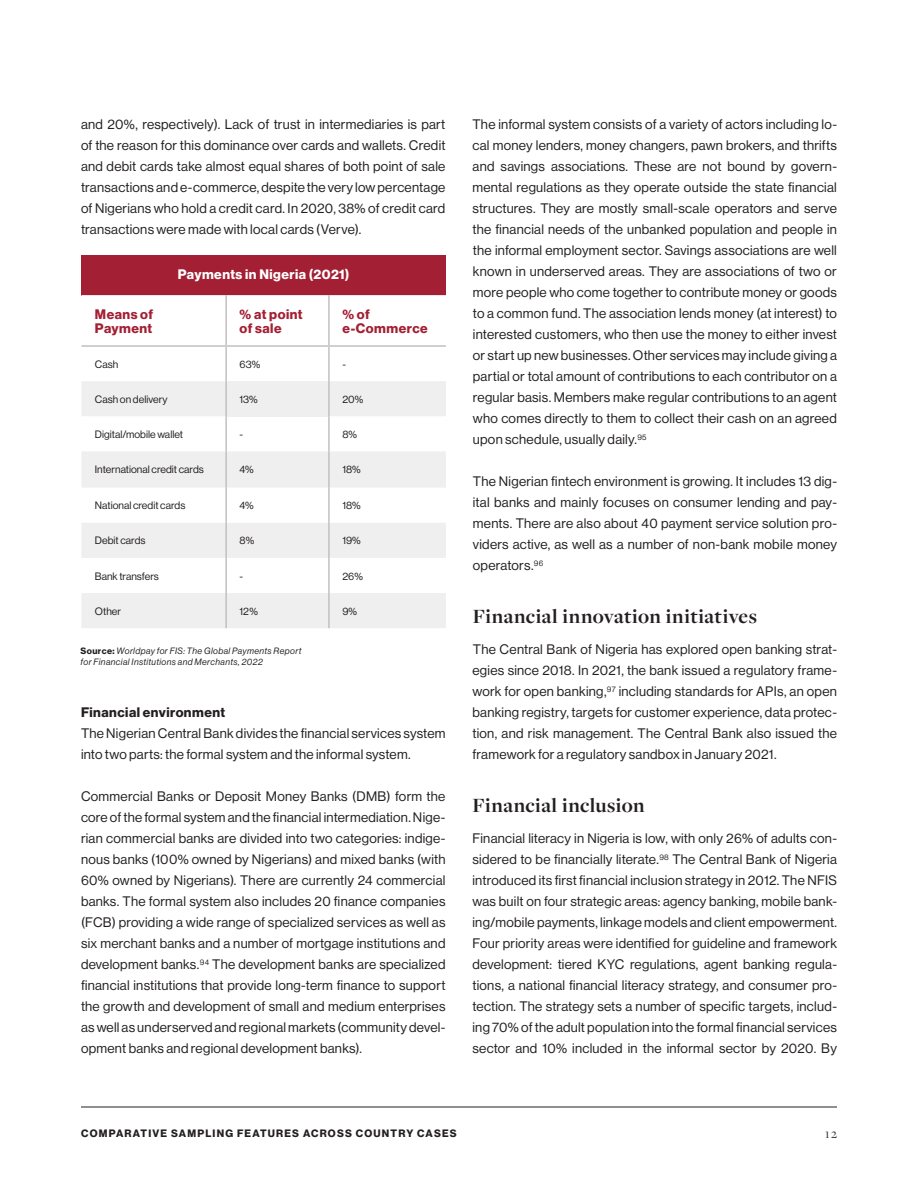
<style>
.page{position:relative;width:918px;height:1188px;background:#fff}
.page>*{position:absolute;margin:0;border:0;box-sizing:border-box;transform-origin:0 0}
.heading{font:700 21px "Freight Disp Pro";letter-spacing:.015em;color:#231f20}
.body_copy{font:13.5px/21px "N Haas Grotesk DS Pro 55 Rg";letter-spacing:.02em;color:#231f20;text-align:justify}
.t1{font:13.5px/13.5px "N Haas Grotesk DS Pro 75 Bd";letter-spacing:.035em;color:#a31f34}
.t2{font:13.5px "N Haas Grotesk DS Pro 75 Bd";letter-spacing:.035em;color:#fff}
.heading-2{font:13.5px "N Haas Grotesk DS Pro 75 Bd";letter-spacing:.035em;color:#231f20}
.t3{font:13.5px "Freight Disp Pro";color:#231f20}
.t4{font:10.5px "N Haas Grotesk DS Pro 55 Rg";color:#231f20}
.t5{font:10.5px "N Haas Grotesk DS Pro 75 Bd";letter-spacing:.115em;color:#231f20}
.body_copy_-_numbered{font:9px/10.5px "N Haas Grotesk DS Pro 56 It";letter-spacing:.045em;color:#231f20}
.s1{font-family:"N Haas Grotesk DS Pro 75 Bd"}
</style>
<div class="page">
<hr style="left:81px;top:1107px;width:756px;height:1px;background:#231f20">
<div style="left:81px;top:255px;width:365px;height:40px;background:#a31f34"></div>
<svg style="left:82px;top:381px;width:364px;height:247px;fill:#f0efef"></svg>
<div style="left:226px;top:381px;width:103px;height:35px;background:#f0efef"></div>
<hr style="left:225px;top:347px;width:2px;height:34px;background:#c2c0bf">
<hr style="left:225px;top:381px;width:2px;height:35px;background:#c2c0bf">
<hr style="left:225px;top:416px;width:2px;height:35px;background:#c2c0bf">
<hr style="left:225px;top:451px;width:2px;height:37px;background:#c2c0bf">
<hr style="left:225px;top:488px;width:2px;height:35px;background:#c2c0bf">
<hr style="left:225px;top:523px;width:2px;height:35px;background:#c2c0bf">
<hr style="left:225px;top:558px;width:2px;height:35px;background:#c2c0bf">
<hr style="left:225px;top:593px;width:2px;height:35px;background:#c2c0bf">
<hr style="left:328px;top:347px;width:2px;height:34px;background:#c2c0bf">
<hr style="left:328px;top:381px;width:2px;height:35px;background:#c2c0bf">
<hr style="left:328px;top:416px;width:2px;height:35px;background:#c2c0bf">
<hr style="left:328px;top:451px;width:2px;height:37px;background:#c2c0bf">
<hr style="left:328px;top:488px;width:2px;height:35px;background:#c2c0bf">
<hr style="left:328px;top:523px;width:2px;height:35px;background:#c2c0bf">
<hr style="left:328px;top:558px;width:2px;height:35px;background:#c2c0bf">
<hr style="left:328px;top:593px;width:2px;height:35px;background:#c2c0bf">
<hr style="left:81px;top:345px;width:145px;height:2px;background:#c2c0bf">
<hr style="left:226px;top:345px;width:103px;height:2px;background:#c2c0bf">
<hr style="left:329px;top:345px;width:117px;height:2px;background:#c2c0bf">
<hr style="left:225px;top:295px;width:2px;height:50px;background:#c2c0bf">
<hr style="left:328px;top:295px;width:2px;height:50px;background:#c2c0bf">
<p class="body_copy" style="left:81px;top:114px;width:366px">and 20%, respectively). Lack of trust in intermediaries is part of the reason for this dominance over cards and wallets. Credit and debit cards take almost equal shares of both point of sale transactions and e-commerce, despite the very low percentage of Nigerians who hold a credit card. In 2020, 38% of credit card transactions were made with local cards (Verve).</p>
<p class="t1" style="left:95px;top:308px;width:60px">Means of</p>
<p class="t1" style="left:95px;top:321px;width:59px">Payment</p>
<p class="t2" style="left:178px;top:266px;width:173px">Payments in Nigeria (2021)</p>
<p class="t1" style="left:240px;top:308px;width:64px">% at point of sale</p>
<p class="t1" style="left:342px;top:308px;width:87px">% of e-Commerce</p>
<p class="t4" style="left:95px;top:358px;width:25px">Cash</p>
<p class="t4" style="left:240px;top:358px;width:22px">63%</p>
<p class="t4" style="left:342px;top:358px;width:5px">-</p>
<p class="t4" style="left:95px;top:393px;width:74px">Cash on delivery</p>
<p class="t4" style="left:240px;top:393px;width:20px">13%</p>
<p class="t4" style="left:342px;top:393px;width:22px">20%</p>
<p class="t4" style="left:95px;top:428px;width:90px">Digital/mobile wallet</p>
<p class="t4" style="left:240px;top:428px;width:5px">-</p>
<p class="t4" style="left:342px;top:428px;width:16px">8%</p>
<p class="t4" style="left:95px;top:463px;width:110px">International credit cards</p>
<p class="t4" style="left:240px;top:463px;width:16px">4%</p>
<p class="t4" style="left:342px;top:463px;width:20px">18%</p>
<p class="t4" style="left:95px;top:500px;width:92px">National credit cards</p>
<p class="t4" style="left:240px;top:500px;width:16px">4%</p>
<p class="t4" style="left:342px;top:500px;width:20px">18%</p>
<p class="t4" style="left:95px;top:535px;width:52px">Debit cards</p>
<p class="t4" style="left:240px;top:535px;width:16px">8%</p>
<p class="t4" style="left:342px;top:535px;width:20px">19%</p>
<p class="t4" style="left:95px;top:570px;width:66px">Bank transfers</p>
<p class="t4" style="left:240px;top:570px;width:5px">-</p>
<p class="t4" style="left:342px;top:570px;width:22px">26%</p>
<p class="t4" style="left:95px;top:605px;width:28px">Other</p>
<p class="t4" style="left:240px;top:605px;width:20px">12%</p>
<p class="t4" style="left:342px;top:605px;width:16px">9%</p>
<p class="body_copy_-_numbered" style="left:81px;top:646px;width:222px"><span class="s1">Source:</span> Worldpay for FIS: The Global Payments Report for Financial Institutions and Merchants, 2022</p>
<p class="heading-2" style="left:81px;top:704px;width:146px">Financial environment</p>
<p class="body_copy" style="left:81px;top:723px;width:366px">The Nigerian Central Bank divides the financial services system into two parts: the formal system and the informal system.</p>
<p class="body_copy" style="left:81px;top:786px;width:366px">Commercial Banks or Deposit Money Banks (DMB) form the core of the formal system and the financial intermediation. Nige&shy;rian commercial banks are divided into two categories: indige&shy;nous banks (100% owned by Nigerians) and mixed banks (with 60% owned by Nigerians). There are currently 24 commercial banks. The formal system also includes 20 finance companies (FCB) providing a wide range of specialized services as well as six merchant banks and a number of mortgage institutions and development banks.<sup>94</sup> The development banks are specialized financial institutions that provide long-term finance to support the growth and development of small and medium enterprises as well as underserved and regional markets (community devel&shy;opment banks and regional development banks).</p>
<p class="body_copy" style="left:472px;top:114px;width:366px">The informal system consists of a variety of actors including lo&shy;cal money lenders, money changers, pawn brokers, and thrifts and savings associations. These are not bound by govern&shy;mental regulations as they operate outside the state financial structures. They are mostly small-scale operators and serve the financial needs of the unbanked population and people in the informal employment sector. Savings associations are well known in underserved areas. They are associations of two or more people who come together to contribute money or goods to a common fund. The association lends money (at interest) to interested customers, who then use the money to either invest or start up new businesses. Other services may include giving a partial or total amount of contributions to each contributor on a regular basis. Members make regular contributions to an agent who comes directly to them to collect their cash on an agreed upon schedule, usually daily.<sup>95</sup></p>
<p class="body_copy" style="left:473px;top:471px;width:366px">The Nigerian fintech environment is growing. It includes 13 dig&shy;ital banks and mainly focuses on consumer lending and pay&shy;ments. There are also about 40 payment service solution pro&shy;viders active, as well as a number of non-bank mobile money operators.<sup>96</sup></p>
<p class="heading" style="left:473px;top:602px;width:286px">Financial innovation initiatives</p>
<p class="body_copy" style="left:472px;top:639px;width:366px">The Central Bank of Nigeria has explored open banking strat&shy;egies since 2018. In 2021, the bank issued a regulatory frame&shy;work for open banking,<sup>97</sup> including standards for APIs, an open banking registry, targets for customer experience, data protec&shy;tion, and risk management. The Central Bank also issued the framework for a regulatory sandbox in January 2021.</p>
<p class="heading" style="left:472px;top:791px;width:174px">Financial inclusion</p>
<p class="body_copy" style="left:472px;top:828px;width:366px">Financial literacy in Nigeria is low, with only 26% of adults con&shy;sidered to be financially literate.<sup>98</sup> The Central Bank of Nigeria introduced its first financial inclusion strategy in 2012. The NFIS was built on four strategic areas: agency banking, mobile bank&shy;ing/mobile payments, linkage models and client empowerment.<br>Four priority areas were identified for guideline and framework development: tiered KYC regulations, agent banking regula&shy;tions, a national financial literacy strategy, and consumer pro&shy;tection. The strategy sets a number of specific targets, includ&shy;ing 70% of the adult population into the formal financial services sector and 10% included in the informal sector by 2020. By</p>
<p class="t5" style="left:81px;top:1127px;width:377px">COMPARATIVE SAMPLING FEATURES ACROSS COUNTRY CASES</p>
<p class="t3" style="left:825px;top:1124px;width:13px">12</p>
</div>
